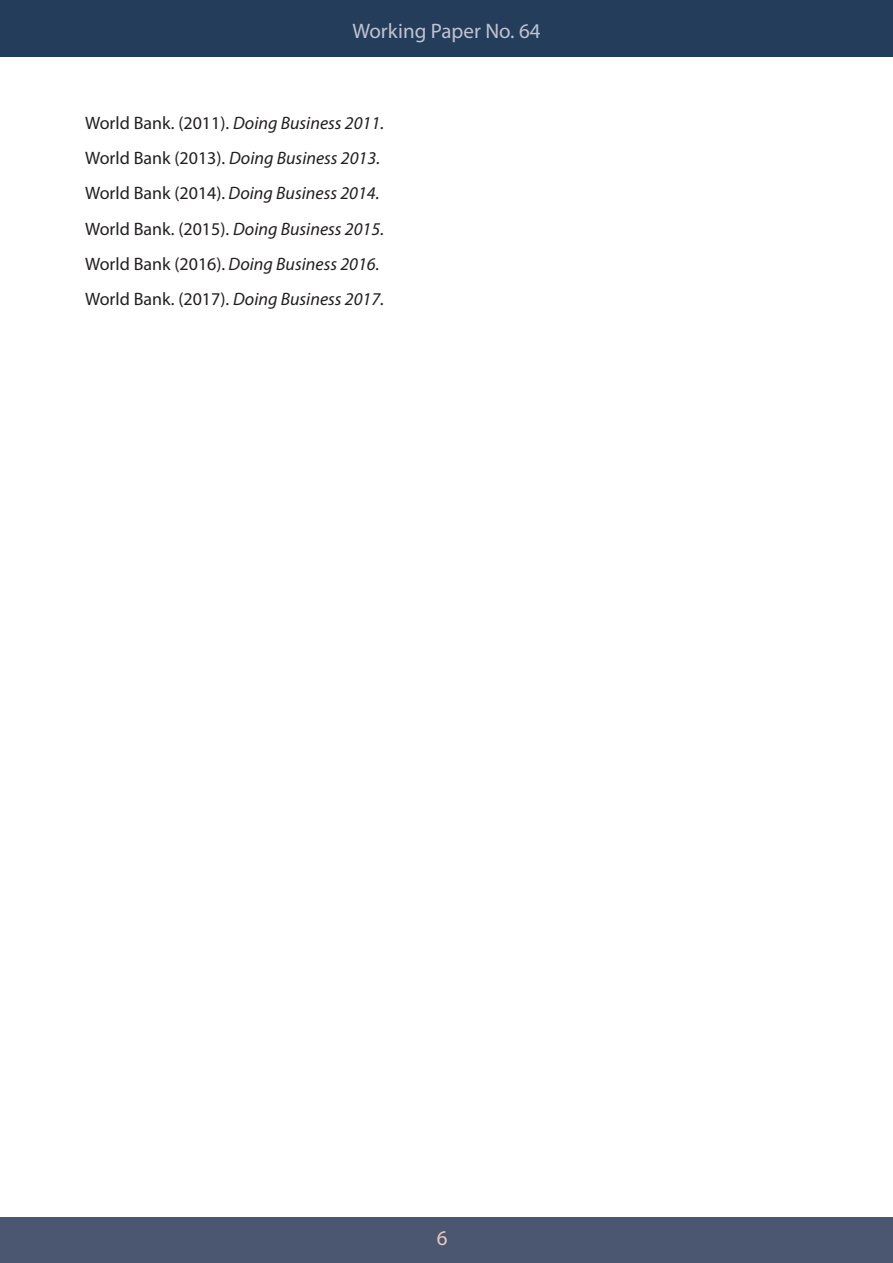
<style>
.page{position:relative;width:893px;height:1263px;background:#fff}
.page>*{position:absolute;margin:0;border:0;box-sizing:border-box;transform-origin:0 0}
.t1{font:21px "Myriad Pro";color:#c1c3d0}
.t2{font:21px "Myriad Pro";color:#e7cbc2}
.t3{font:italic 18px "Myriad Pro";color:#231f20}
.s1{font-style:normal}
</style>
<div class="page">
<div style="left:0;top:1218px;width:893px;height:45px;background:#4b5671"></div>
<div style="left:0;top:0;width:893px;height:56px;background:#243d5b"></div>
<p class="t1" style="left:352px;top:18px;width:190px">Working Paper No. 64</p>
<p class="t3" style="left:85px;top:112px;width:301px"><span class="s1">World Bank. (2011).</span> Doing Business 2011.</p>
<p class="t3" style="left:85px;top:147px;width:297px"><span class="s1">World Bank (2013).</span> Doing Business 2013.</p>
<p class="t3" style="left:85px;top:182px;width:296px"><span class="s1">World Bank (2014).</span> Doing Business 2014.</p>
<p class="t3" style="left:85px;top:217px;width:301px"><span class="s1">World Bank. (2015).</span> Doing Business 2015.</p>
<p class="t3" style="left:85px;top:253px;width:296px"><span class="s1">World Bank (2016).</span> Doing Business 2016.</p>
<p class="t3" style="left:85px;top:288px;width:301px"><span class="s1">World Bank. (2017).</span> Doing Business 2017.</p>
<p class="t2" style="left:437px;top:1225px;width:12px">6</p>
</div>
